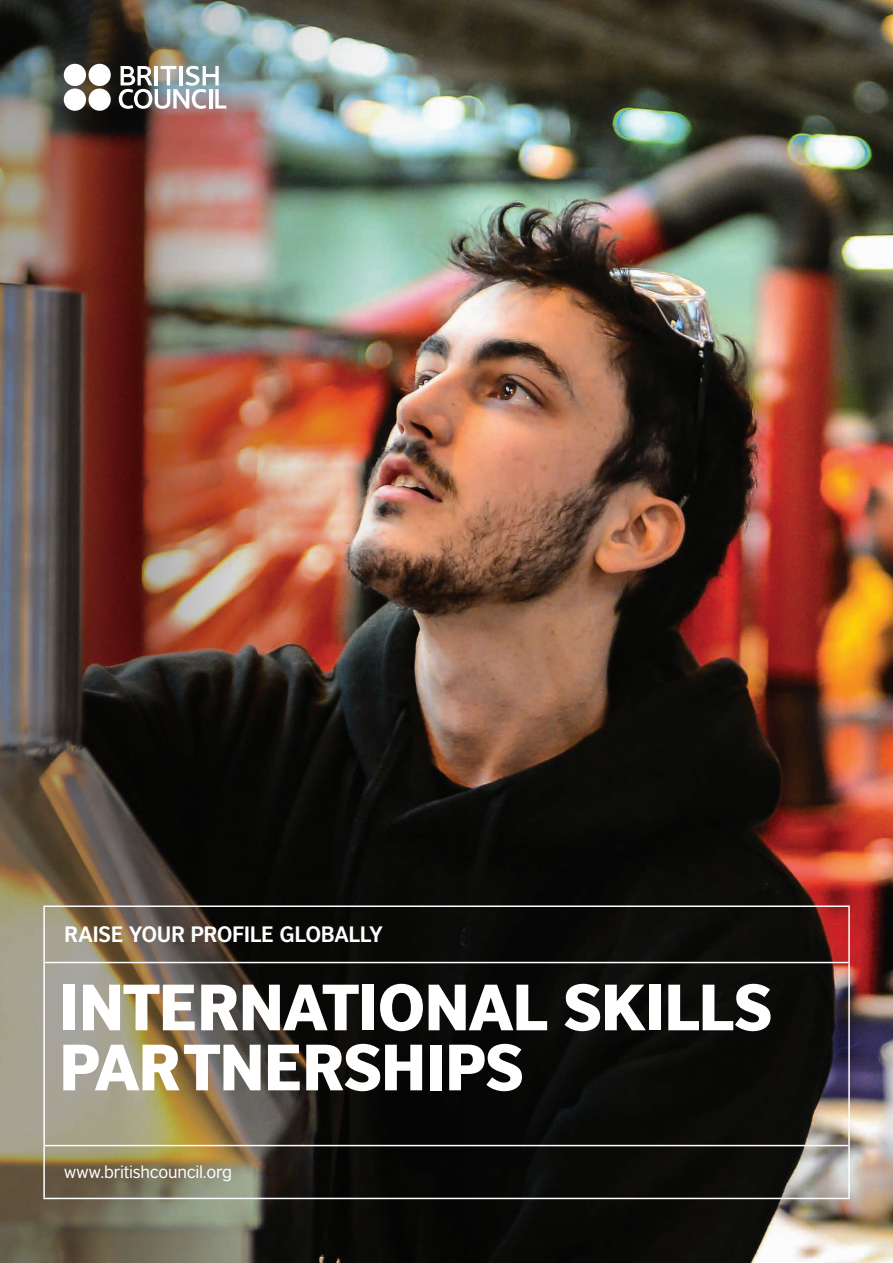
<style>
.page{position:relative;width:893px;height:1263px;background:#fff}
.page>*{position:absolute;margin:0;border:0;box-sizing:border-box;transform-origin:0 0}
.t1{font:900 61.5px/60px "British Council Sans";letter-spacing:-.02em;color:#fff}
.t2{font:700 21px "British Council Sans";letter-spacing:-.02em;color:#fff}
.t3{font:16.5px "British Council Sans";letter-spacing:-.015em;color:#fff}
</style>
<div class="page">
<img style="left:608px;top:0;width:285px;height:1263px">
<img style="left:0;top:0;width:608px;height:1263px">
<hr style="left:43px;top:905px;width:807px;height:2px;background:#fff">
<hr style="left:43px;top:907px;width:2px;height:55px;background:#fff">
<hr style="left:848px;top:907px;width:2px;height:55px;background:#fff">
<hr style="left:43px;top:962px;width:807px;height:1px;background:#fff">
<hr style="left:43px;top:963px;width:2px;height:182px;background:#fff">
<hr style="left:848px;top:963px;width:2px;height:182px;background:#fff">
<hr style="left:43px;top:1145px;width:807px;height:1px;background:#fff">
<hr style="left:43px;top:1146px;width:2px;height:52px;background:#fff">
<hr style="left:848px;top:1146px;width:2px;height:52px;background:#fff">
<hr style="left:43px;top:1198px;width:807px;height:1px;background:#fff">
<svg style="left:119px;top:66px;width:107px;height:43px"></svg>
<div style="left:88px;top:64px;width:23px;height:22px;background:#fff;border-radius:50%"></div>
<div style="left:64px;top:64px;width:22px;height:22px;background:#fff;border-radius:50%"></div>
<div style="left:88px;top:88px;width:23px;height:23px;background:#fff;border-radius:50%"></div>
<div style="left:64px;top:88px;width:22px;height:23px;background:#fff;border-radius:50%"></div>
<p class="t2" style="left:64px;top:921px;width:320px">RAISE YOUR PROFILE GLOBALLY</p>
<p class="t1" style="left:59px;top:975px;width:715px">INTERNATIONAL SKILLS<br>PARTNERSHIPS</p>
<p class="t3" style="left:64px;top:1162px;width:169px">www.britishcouncil.org</p>
</div>
